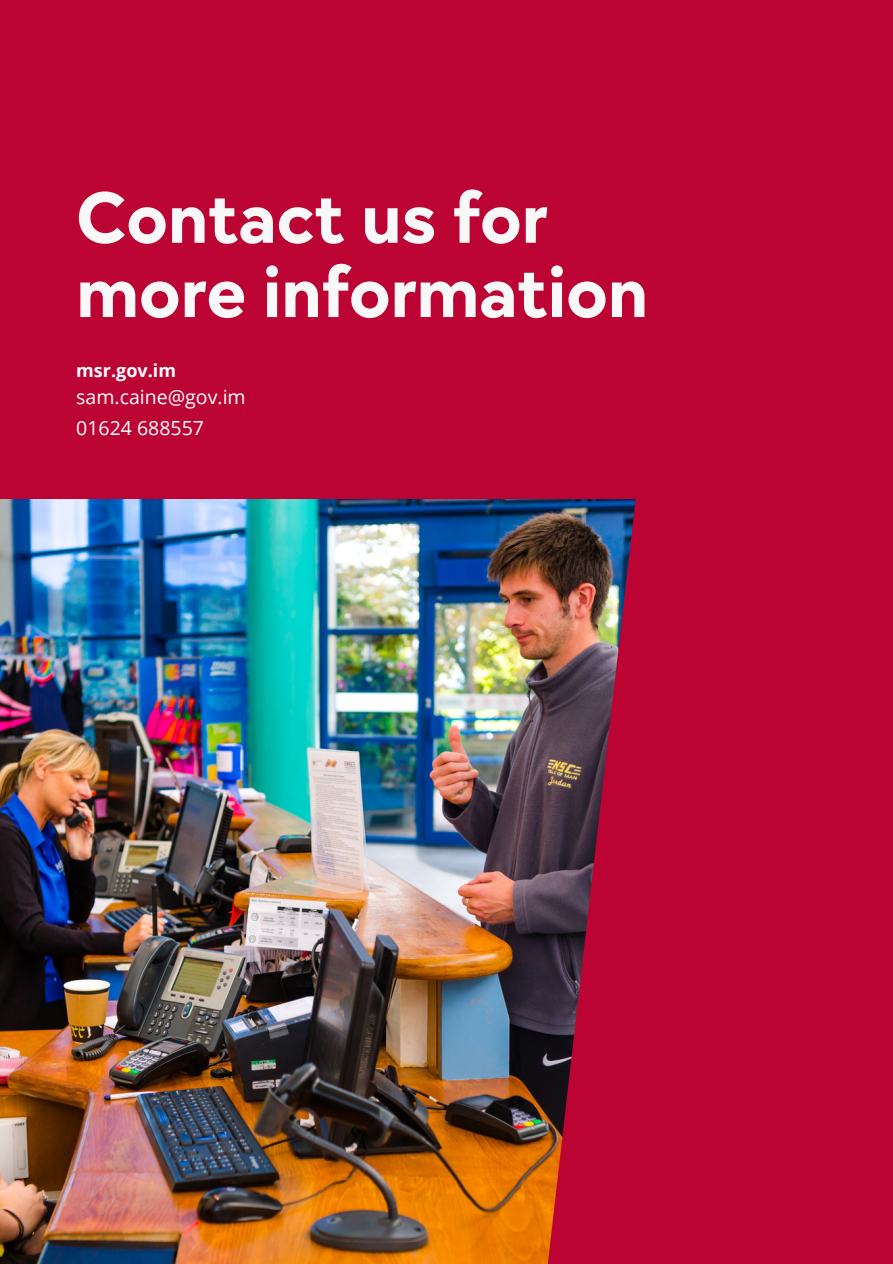
<style>
.page{position:relative;width:893px;height:1264px;background:#fff}
.page>*{position:absolute;margin:0;border:0;box-sizing:border-box;transform-origin:0 0}
.t1{font:700 75px/74.2px "TT Chocolates";color:#f8f8f8}
.t2{font:19.5px "Open Sans";color:#fff}
.t3{font:700 18px "Open Sans";color:#fff}
</style>
<div class="page">
<div style="left:0;top:0;width:892px;height:1263px;background:#bc0434"></div>
<img style="left:0;top:499px;width:635px;height:764px">
<p class="t1" style="left:76px;top:183px;width:573px">Contact us for more information</p>
<p class="t3" style="left:76px;top:357px;width:101px">msr.gov.im</p>
<p class="t2" style="left:76px;top:383px;width:171px">sam.caine@gov.im</p>
<p class="t2" style="left:76px;top:414px;width:129px">01624 688557</p>
</div>
